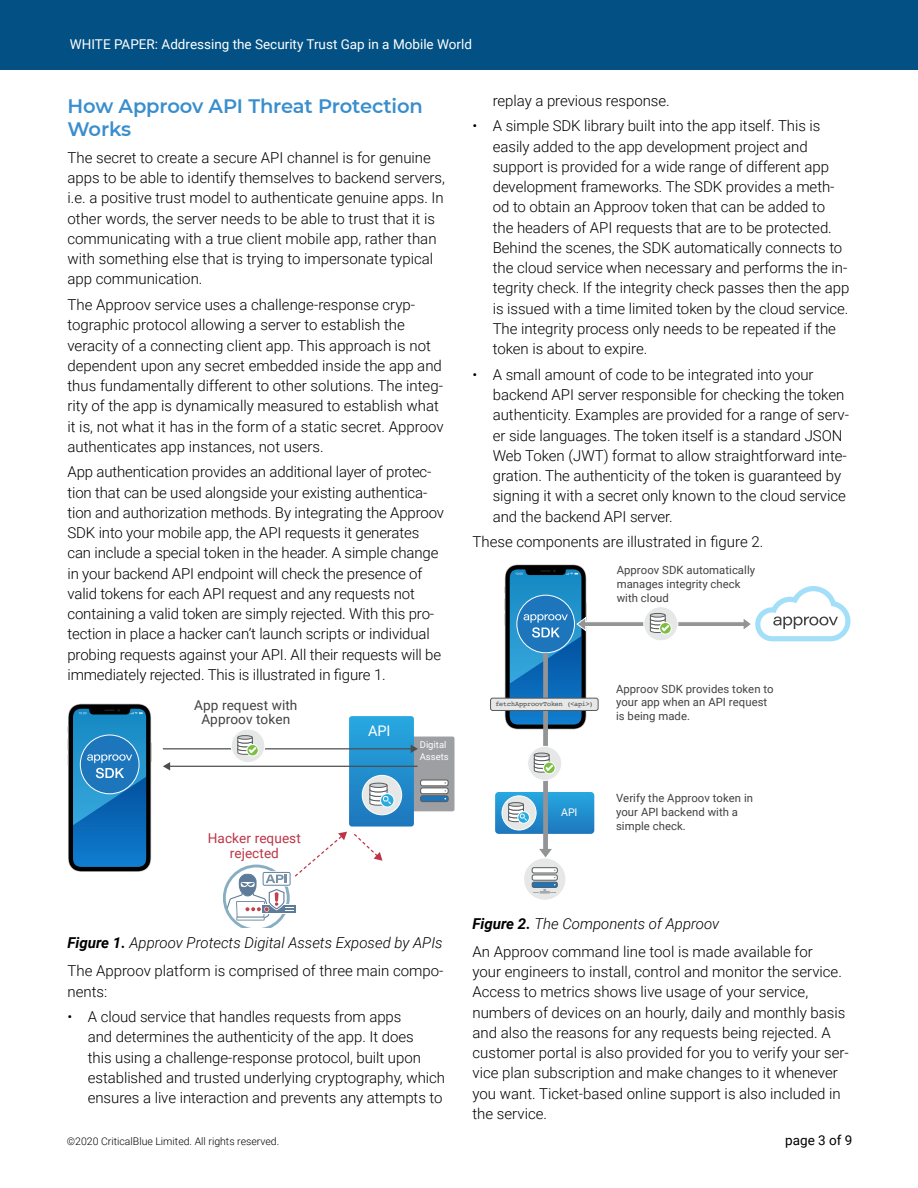
<style>
.page{position:relative;width:918px;height:1188px;background:#fff}
.page>*{position:absolute;margin:0;border:0;box-sizing:border-box;transform-origin:0 0}
.t1{font:600 19.5px/22.5px "Montserrat";letter-spacing:-.005em;color:#398ecd}
.t2{font:300 15px/20.2px "Roboto";letter-spacing:-.005em;color:#000}
.t3{font:14.55px "Roboto";color:#fff}
.t4{font:13.65px/14.7px "Roboto";letter-spacing:.005em;color:#414142;text-align:center}
.t5{font:13.65px/14.7px "Roboto";letter-spacing:.005em;color:#bc3546;text-align:center}
.t6{font:13.5px "Roboto";color:#fff}
.t7{font:13.5px "Roboto";color:#000}
.t8{font:11.25px/13.8px "Roboto";letter-spacing:.005em;color:#414142}
.t9{font:10.65px "Roboto";color:#fff}
.t10{font:300 10.5px "Roboto";color:#000}
.t11{font:9.45px/11.6px "Roboto";color:#fff}
.t12{font:6.75px "Courier";letter-spacing:-.02em;color:#414142}
.s1{font-weight:700;font-style:italic}
.s2{font-style:italic}
</style>
<div class="page">
<div style="left:0;top:0;width:918px;height:69px;background:#035184"></div>
<div style="left:406px;top:737px;width:49px;height:74px;background:#9d9fa2;border-radius:2px"></div>
<div style="left:421px;top:780px;width:27px;height:6px;background:#fff;border-radius:2px"></div>
<div style="left:420px;top:780px;width:28px;height:6px;border:1px solid #595a5c;border-radius:2px"></div>
<div style="left:421px;top:788px;width:27px;height:6px;background:#fff;border-radius:2px"></div>
<div style="left:420px;top:788px;width:28px;height:6px;border:1px solid #595a5c;border-radius:2px"></div>
<div style="left:421px;top:796px;width:27px;height:6px;background:#1d76bb;border-radius:2px"></div>
<div style="left:420px;top:796px;width:28px;height:6px;border:1px solid #595a5c;border-radius:2px"></div>
<svg style="left:68px;top:704px;width:84px;height:168px;background:#216ea3"></svg>
<hr style="left:169px;top:766px;width:249px;height:1px;background:#4d4d4f">
<svg style="left:163px;top:762px;width:7px;height:8px"></svg>
<hr style="left:163px;top:748px;width:249px;height:1px;background:#4d4d4f">
<svg style="left:223px;top:716px;width:195px;height:212px"></svg>
<svg style="left:495px;top:564px;width:355px;height:293px"></svg>
<div style="left:524px;top:858px;width:41px;height:42px;background:#e6e7e7;border-radius:50%"></div>
<div style="left:532px;top:868px;width:25px;height:5px;background:#fff;border-radius:2px"></div>
<div style="left:532px;top:867px;width:26px;height:6px;border:1px solid #595a5c;border-radius:2px"></div>
<div style="left:532px;top:875px;width:25px;height:5px;background:#fff;border-radius:2px"></div>
<div style="left:532px;top:875px;width:26px;height:6px;border:1px solid #595a5c;border-radius:2px"></div>
<div style="left:532px;top:882px;width:26px;height:6px;border:1px solid #595a5c;border-radius:2px"></div>
<svg style="left:534px;top:884px;width:22px;height:10px"></svg>
<div style="left:490px;top:698px;width:109px;height:13px;background:#e6e7e7;border:1px solid #595a5c;border-radius:2px"></div>
<p class="t6" style="left:70px;top:35px;width:404px">WHITE PAPER: Addressing the Security Trust Gap in a Mobile World</p>
<h1 class="t1" style="left:68px;top:94px;width:357px">How Approov API Threat Protection<br>Works</h1>
<p class="t2" style="left:68px;top:147px;width:379px">The secret to create a secure API channel is for genuine apps to be able to identify themselves to backend servers, i.e. a positive trust model to authenticate genuine apps. In other words, the server needs to be able to trust that it is communicating with a true client mobile app, rather than with something else that is trying to impersonate typical app communication.</p>
<p class="t2" style="left:68px;top:294px;width:378px">The Approov service uses a challenge-response cryp&shy;tographic protocol allowing a server to establish the veracity of a connecting client app. This approach is not dependent upon any secret embedded inside the app and thus fundamentally different to other solutions. The integ&shy;rity of the app is dynamically measured to establish what it is, not what it has in the form of a static secret. Approov authenticates app instances, not users.</p>
<p class="t2" style="left:68px;top:461px;width:378px">App authentication provides an additional layer of protec&shy;tion that can be used alongside your existing authentica&shy;tion and authorization methods. By integrating the Approov SDK into your mobile app, the API requests it generates can include a special token in the header. A simple change in your backend API endpoint will check the presence of valid tokens for each API request and any requests not containing a valid token are simply rejected. With this pro&shy;tection in place a hacker can’t launch scripts or individual probing requests against your API. All their requests will be immediately rejected. This is illustrated in figure 1.</p>
<p class="t4" style="left:194px;top:697px;width:105px">App request with<br>Approov token</p>
<p class="t3" style="left:368px;top:720px;width:24px">API</p>
<p class="t5" style="left:208px;top:830px;width:94px">Hacker request rejected</p>
<p class="t11" style="left:420px;top:739px;width:30px">Digital<br>Assets</p>
<p class="t2" style="left:68px;top:929px;width:378px;line-height:27.8px"><span class="s1">Figure 1.</span> <span class="s2">Approov Protects Digital Assets Exposed by APIs<br></span>The Approov platform is comprised of three main compo-</p>
<p class="t2" style="left:68px;top:981px;width:41px">nents:</p>
<p class="t2" style="left:88px;top:1006px;width:359px;text-indent:-20px">• A cloud service that handles requests from apps<br>and determines the authenticity of the app. It does<br>this using a challenge-response protocol, built upon established and trusted underlying cryptography, which ensures a live interaction and prevents any attempts to</p>
<p class="t2" style="left:493px;top:90px;width:178px">replay a previous response.</p>
<p class="t2" style="left:493px;top:115px;width:358px;text-indent:-20px">• A simple SDK library built into the app itself. This is easily added to the app development project and support is provided for a wide range of different app development frameworks. The SDK provides a meth&shy;od to obtain an Approov token that can be added to the headers of API requests that are to be protected.<br>Behind the scenes, the SDK automatically connects to the cloud service when necessary and performs the in&shy;tegrity check. If the integrity check passes then the app is issued with a time limited token by the cloud service.<br>The integrity process only needs to be repeated if the token is about to expire.</p>
<p class="t2" style="left:493px;top:364px;width:358px;text-indent:-20px">• A small amount of code to be integrated into your backend API server responsible for checking the token authenticity. Examples are provided for a range of serv&shy;er side languages. The token itself is a standard JSON Web Token (JWT) format to allow straightforward inte&shy;gration. The authenticity of the token is guaranteed by signing it with a secret only known to the cloud service and the backend API server.</p>
<p class="t2" style="left:472px;top:531px;width:292px">These components are illustrated in figure 2.</p>
<p class="t8" style="left:617px;top:563px;width:140px">Approov SDK automatically manages integrity check with cloud</p>
<p class="t12" style="left:496px;top:698px;width:99px">fetchApproovToken (&lt;api&gt;)</p>
<p class="t8" style="left:616px;top:681px;width:159px">Approov SDK provides token to your app when an API request is being made.</p>
<p class="t9" style="left:561px;top:805px;width:18px">API</p>
<p class="t8" style="left:616px;top:791px;width:139px">Verify the Approov token in your API backend with a simple check.</p>
<p class="t2" style="left:472px;top:909px;width:342px;line-height:27.8px"><span class="s1">Figure 2.</span> <span class="s2">The Components of Approov<br></span>An Approov command line tool is made available for</p>
<p class="t2" style="left:472px;top:961px;width:378px">your engineers to install, control and monitor the service.<br>Access to metrics shows live usage of your service, numbers of devices on an hourly, daily and monthly basis and also the reasons for any requests being rejected. A customer portal is also provided for you to verify your ser&shy;vice plan subscription and make changes to it whenever you want. Ticket-based online support is also included in the service.</p>
<p class="t10" style="left:67px;top:1134px;width:214px">©2020 CriticalBlue Limited. All rights reserved.</p>
<p class="t7" style="left:785px;top:1131px;width:69px">page 3 of 9</p>
</div>
